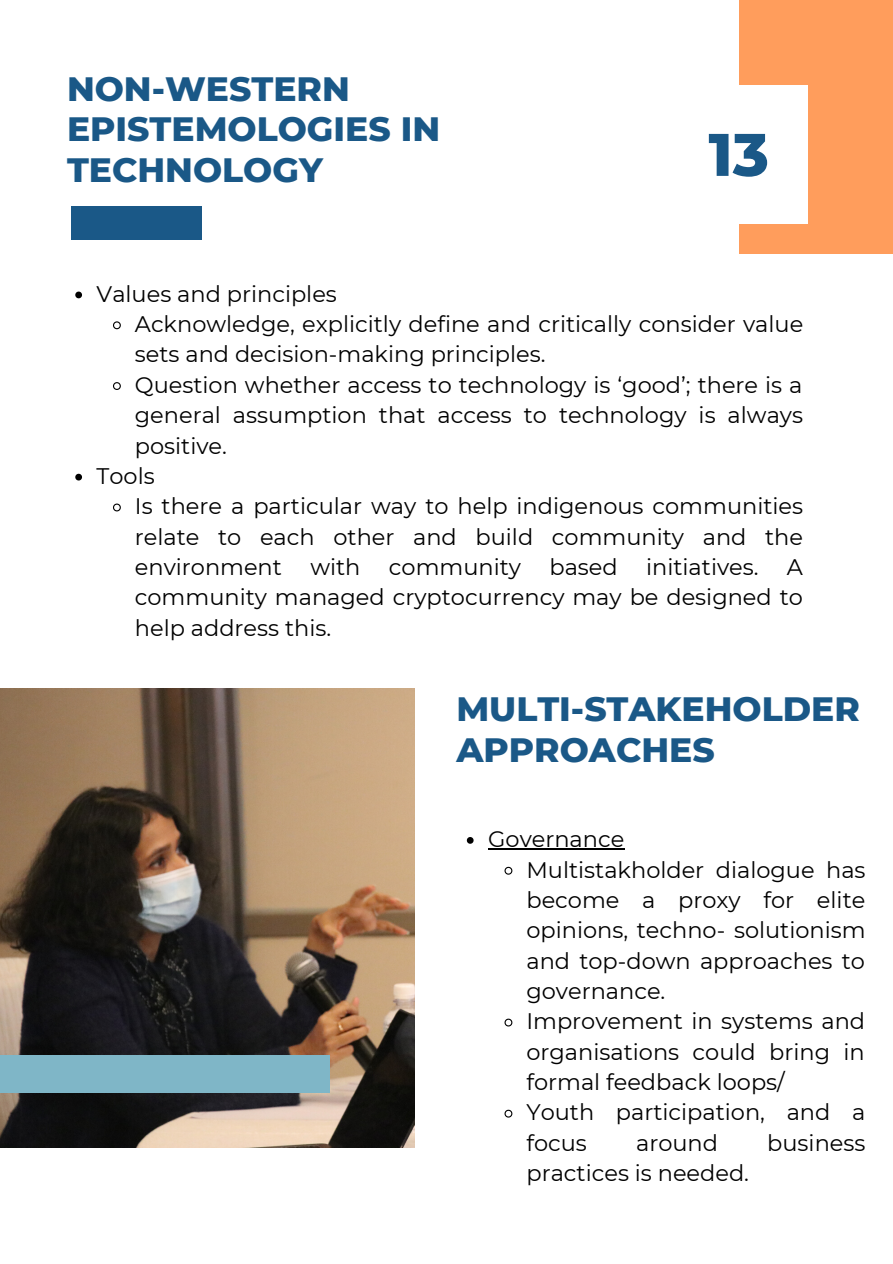
<style>
.page{position:relative;width:893px;height:1264px;background:#fff}
.page>*{position:absolute;margin:0;border:0;box-sizing:border-box;transform-origin:0 0}
.t1{font:800 60px "Montserrat";color:#1a5887}
.t2{font:800 34.5px/40.5px "Montserrat";color:#1a5887}
.t3{font:22.5px/30.3px "Montserrat";color:#000;text-align:justify}
</style>
<div class="page">
<img style="left:0;top:688px;width:414px;height:459px">
<div style="left:0;top:1055px;width:329px;height:37px;background:#7fb6c7"></div>
<div style="left:72px;top:206px;width:130px;height:34px;background:#1a5887"></div>
<div style="left:738px;top:0;width:154px;height:253px;background:#ff9d5c"></div>
<div style="left:669px;top:85px;width:139px;height:138px;background:#fff"></div>
<svg style="left:75px;top:291px;width:7px;height:7px"></svg>
<svg style="left:113px;top:321px;width:8px;height:9px"></svg>
<svg style="left:113px;top:382px;width:8px;height:8px"></svg>
<svg style="left:75px;top:474px;width:7px;height:6px"></svg>
<svg style="left:113px;top:503px;width:8px;height:9px"></svg>
<svg style="left:467px;top:837px;width:6px;height:6px"></svg>
<hr style="left:488px;top:848px;width:136px;height:1px;background:#000">
<svg style="left:504px;top:866px;width:9px;height:9px"></svg>
<svg style="left:504px;top:1018px;width:9px;height:9px"></svg>
<svg style="left:504px;top:1109px;width:9px;height:9px"></svg>
<h2 class="t2" style="left:67px;top:68px;width:374px">NON-WESTERN<br>EPISTEMOLOGIES IN<br>TECHNOLOGY</h2>
<h1 class="t1" style="left:708px;top:118px;width:62px">13</h1>
<p class="t3" style="left:97px;top:278px;width:242px">Values and principles</p>
<p class="t3" style="left:135px;top:309px;width:669px">Acknowledge, explicitly define and critically consider value</p>
<p class="t3" style="left:135px;top:339px;width:412px">sets and decision-making principles.</p>
<p class="t3" style="left:135px;top:369px;width:669px">Question whether access to technology is ‘good’; there is a</p>
<p class="t3" style="left:135px;top:400px;width:669px">general assumption that access to technology is always</p>
<p class="t3" style="left:135px;top:430px;width:94px">positive.</p>
<p class="t3" style="left:97px;top:460px;width:60px">Tools</p>
<p class="t3" style="left:135px;top:491px;width:669px">Is there a particular way to help indigenous communities</p>
<p class="t3" style="left:135px;top:521px;width:669px">relate to each other and build community and the</p>
<p class="t3" style="left:135px;top:551px;width:149px">environment</p>
<p class="t3" style="left:310px;top:551px;width:52px">with</p>
<p class="t3" style="left:389px;top:551px;width:134px">community</p>
<p class="t3" style="left:549px;top:551px;width:70px">based</p>
<p class="t3" style="left:646px;top:551px;width:114px">initiatives.</p>
<p class="t3" style="left:135px;top:551px;width:669px;text-indent:652px">A community managed cryptocurrency may be designed to help address this.</p>
<h2 class="t2" style="left:456px;top:688px;width:405px">MULTI-STAKEHOLDER<br>APPROACHES</h2>
<p class="t3" style="left:526px;top:824px;width:341px;text-align:left;text-indent:-38px">Governance<br>Multistakholder dialogue has become a proxy for elite opinions, techno- solutionism and top-down approaches to governance.<br>Improvement in systems and organisations could bring in formal feedback loops/<br>Youth participation, and a focus</p>
<p class="t3" style="left:636px;top:1127px;width:83px">around</p>
<p class="t3" style="left:767px;top:1127px;width:100px">business</p>
<p class="t3" style="left:526px;top:1157px;width:224px">practices is needed.</p>
</div>
